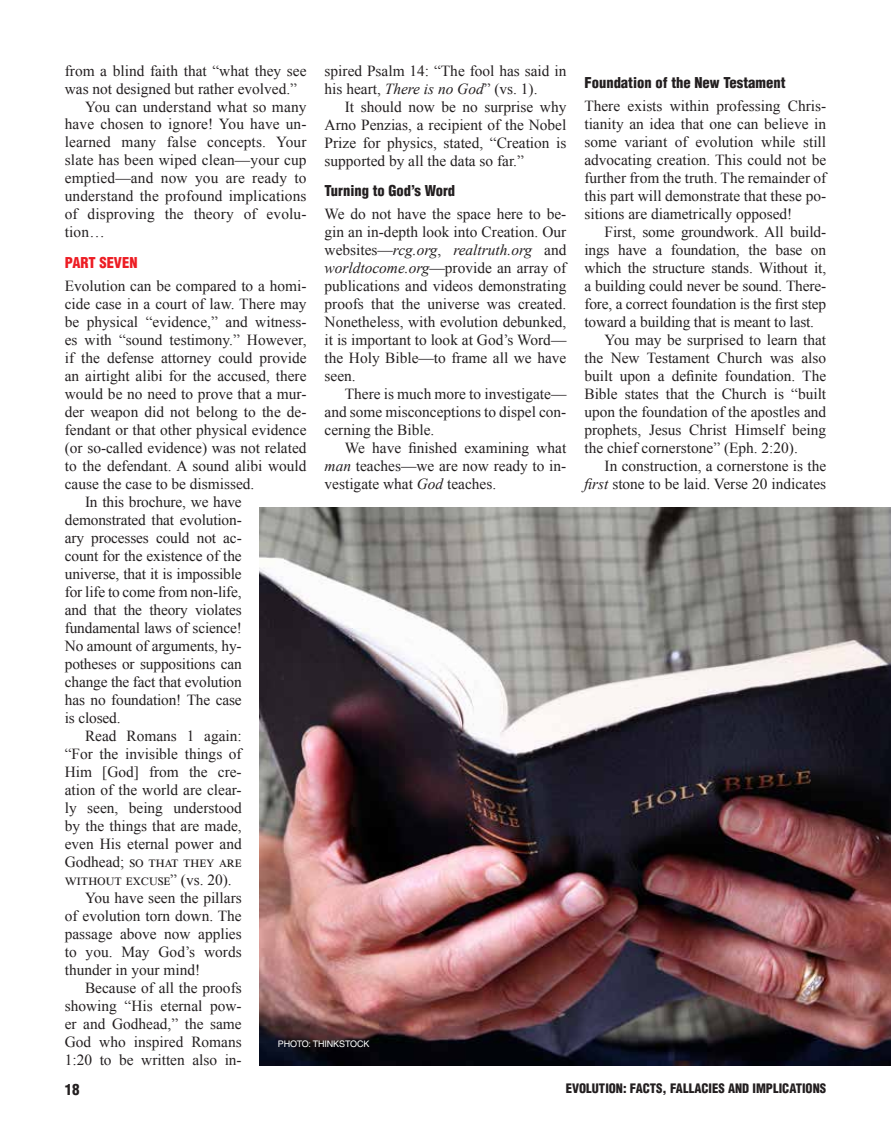
<style>
.page{position:relative;width:891px;height:1148px;background:#fff}
.page>*{position:absolute;margin:0;border:0;box-sizing:border-box;transform-origin:0 0}
.t1{font:15.3px/18px "Times New Roman";color:#231f20;text-align:justify}
.t2{font:900 condensed 15px "Helvetica";color:#231f20}
.t3{font:900 condensed 14.7px "Helvetica";color:#231f20}
.t4{font:900 condensed 14.7px "Helvetica";color:#ed1d24}
.t5{font:900 condensed 12.75px "Helvetica";color:#231f20}
.t6{font:9px "Helvetica";letter-spacing:-.01em;color:#fff}
.s1{font-style:italic}
</style>
<div class="page">
<img style="left:260px;top:507px;width:631px;height:558px">
<p class="t1" style="left:65px;top:61px;width:243px">from a blind faith that “what they see</p>
<p class="t1" style="left:65px;top:79px;width:234px">was not designed but rather evolved.”</p>
<p class="t1" style="left:85px;top:97px;width:223px">You can understand what so many</p>
<p class="t1" style="left:65px;top:115px;width:243px">have chosen to ignore! You have un-</p>
<p class="t1" style="left:65px;top:133px;width:243px">learned many false concepts. Your</p>
<p class="t1" style="left:65px;top:151px;width:243px">slate has been wiped clean—your cup</p>
<p class="t1" style="left:65px;top:169px;width:243px">emptied—and now you are ready to</p>
<p class="t1" style="left:65px;top:187px;width:243px">understand the profound implications</p>
<p class="t1" style="left:65px;top:205px;width:243px">of disproving the theory of evolu-</p>
<p class="t1" style="left:65px;top:223px;width:41px">tion…</p>
<p class="t4" style="left:65px;top:253px;width:74px">PART SEVEN</p>
<p class="t1" style="left:65px;top:277px;width:243px">Evolution can be compared to a homi-</p>
<p class="t1" style="left:65px;top:295px;width:243px">cide case in a court of law. There may</p>
<p class="t1" style="left:65px;top:313px;width:243px">be physical “evidence,” and witness-</p>
<p class="t1" style="left:65px;top:331px;width:243px">es with “sound testimony.” However,</p>
<p class="t1" style="left:65px;top:349px;width:243px">if the defense attorney could provide</p>
<p class="t1" style="left:65px;top:367px;width:243px">an airtight alibi for the accused, there</p>
<p class="t1" style="left:65px;top:385px;width:243px">would be no need to prove that a mur-</p>
<p class="t1" style="left:65px;top:403px;width:243px">der weapon did not belong to the de-</p>
<p class="t1" style="left:65px;top:421px;width:243px">fendant or that other physical evidence</p>
<p class="t1" style="left:65px;top:439px;width:243px">(or so-called evidence) was not related</p>
<p class="t1" style="left:65px;top:457px;width:243px">to the defendant. A sound alibi would</p>
<p class="t1" style="left:65px;top:475px;width:191px">cause the case to be dismissed.</p>
<p class="t1" style="left:85px;top:493px;width:158px">In this brochure, we have</p>
<p class="t1" style="left:65px;top:511px;width:179px">demonstrated that evolution-</p>
<p class="t1" style="left:65px;top:529px;width:178px">ary processes could not ac-</p>
<p class="t1" style="left:65px;top:547px;width:179px">count for the existence of the</p>
<p class="t1" style="left:65px;top:565px;width:179px">universe, that it is impossible</p>
<p class="t1" style="left:65px;top:582px;width:179px">for life to come from non-life,</p>
<p class="t1" style="left:65px;top:600px;width:179px">and that the theory violates</p>
<p class="t1" style="left:65px;top:618px;width:179px">fundamental laws of science!</p>
<p class="t1" style="left:65px;top:636px;width:178px">No amount of arguments, hy-</p>
<p class="t1" style="left:65px;top:654px;width:178px">potheses or suppositions can</p>
<p class="t1" style="left:65px;top:672px;width:179px">change the fact that evolution</p>
<p class="t1" style="left:65px;top:690px;width:178px">has no foundation! The case</p>
<p class="t1" style="left:65px;top:708px;width:57px">is closed.</p>
<p class="t1" style="left:85px;top:726px;width:158px">Read Romans 1 again:</p>
<p class="t1" style="left:65px;top:744px;width:178px">“For the invisible things of</p>
<p class="t1" style="left:65px;top:762px;width:178px">Him [God] from the cre-</p>
<p class="t1" style="left:65px;top:780px;width:178px">ation of the world are clear-</p>
<p class="t1" style="left:65px;top:798px;width:178px">ly seen, being understood</p>
<p class="t1" style="left:65px;top:816px;width:178px">by the things that are made,</p>
<p class="t1" style="left:65px;top:834px;width:178px">even His eternal power and</p>
<p class="t1" style="left:65px;top:852px;width:178px">Godhead; so that they are</p>
<p class="t1" style="left:65px;top:870px;width:168px">without excuse” (vs. 20).</p>
<p class="t1" style="left:85px;top:888px;width:158px">You have seen the pillars</p>
<p class="t1" style="left:65px;top:906px;width:178px">of evolution torn down. The</p>
<p class="t1" style="left:65px;top:924px;width:178px">passage above now applies</p>
<p class="t1" style="left:65px;top:942px;width:178px">to you. May God’s words</p>
<p class="t1" style="left:65px;top:960px;width:137px">thunder in your mind!</p>
<p class="t1" style="left:85px;top:978px;width:158px">Because of all the proofs</p>
<p class="t1" style="left:65px;top:996px;width:178px">showing “His eternal pow-</p>
<p class="t1" style="left:65px;top:1014px;width:178px">er and Godhead,” the same</p>
<p class="t1" style="left:65px;top:1032px;width:178px">God who inspired Romans</p>
<p class="t1" style="left:65px;top:1050px;width:178px">1:20 to be written also in-</p>
<p class="t1" style="left:325px;top:61px;width:243px">spired Psalm 14: “The fool has said in his heart, <span class="s1">There is no God</span>” (vs. 1).</p>
<p class="t1" style="left:325px;top:97px;width:243px;text-indent:20px">It should now be no surprise why Arno Penzias, a recipient of the Nobel Prize for physics, stated, “Creation is supported by all the data so far.”</p>
<p class="t3" style="left:325px;top:181px;width:132px">Turning to God’s Word</p>
<p class="t1" style="left:325px;top:205px;width:243px">We do not have the space here to be&shy;gin an in-depth look into Creation. Our websites—<span class="s1">rcg.org</span>, <span class="s1">realtruth.org</span> and <span class="s1">worldtocome.org</span>—provide an array of publications and videos demonstrating proofs that the universe was created.<br>Nonetheless, with evolution debunked, it is important to look at God’s Word— the Holy Bible—to frame all we have seen.</p>
<p class="t1" style="left:325px;top:385px;width:243px;text-indent:20px">There is much more to investigate— and some misconceptions to dispel con&shy;cerning the Bible.</p>
<p class="t1" style="left:325px;top:439px;width:243px;text-indent:20px">We have finished examining what <span class="s1">man</span> teaches—we are now ready to in&shy;vestigate what <span class="s1">God</span> teaches.</p>
<p class="t6" style="left:278px;top:1038px;width:93px">PHOTO: THINKSTOCK</p>
<p class="t3" style="left:584px;top:73px;width:203px">Foundation of the New Testament</p>
<p class="t1" style="left:584px;top:97px;width:243px">There exists within professing Chris&shy;tianity an idea that one can believe in some variant of evolution while still advocating creation. This could not be further from the truth. The remainder of this part will demonstrate that these po&shy;sitions are diametrically opposed!</p>
<p class="t1" style="left:605px;top:223px;width:223px">First, some groundwork. All build-</p>
<p class="t1" style="left:584px;top:241px;width:243px">ings have a foundation, the base on</p>
<p class="t1" style="left:584px;top:259px;width:243px">which the structure stands. Without it,</p>
<p class="t1" style="left:584px;top:277px;width:243px">a building could never be sound. There-</p>
<p class="t1" style="left:584px;top:295px;width:243px">fore, a correct foundation is the first step</p>
<p class="t1" style="left:584px;top:313px;width:231px">toward a building that is meant to last.</p>
<p class="t1" style="left:605px;top:331px;width:223px">You may be surprised to learn that</p>
<p class="t1" style="left:584px;top:349px;width:243px">the New Testament Church was also</p>
<p class="t1" style="left:584px;top:367px;width:243px">built upon a definite foundation. The</p>
<p class="t1" style="left:584px;top:385px;width:243px">Bible states that the Church is “built</p>
<p class="t1" style="left:584px;top:403px;width:243px">upon the foundation of the apostles and</p>
<p class="t1" style="left:584px;top:421px;width:243px">prophets, Jesus Christ Himself being</p>
<p class="t1" style="left:584px;top:439px;width:215px">the chief cornerstone” (Eph. 2:20).</p>
<p class="t1" style="left:605px;top:457px;width:223px">In construction, a cornerstone is the</p>
<p class="t1" style="left:584px;top:475px;width:243px"><span class="s1">first</span> stone to be laid. Verse 20 indicates</p>
<p class="t2" style="left:65px;top:1080px;width:16px">18</p>
<p class="t5" style="left:566px;top:1080px;width:262px">EVOLUTION: FACTS, FALLACIES AND IMPLICATIONS</p>
</div>
